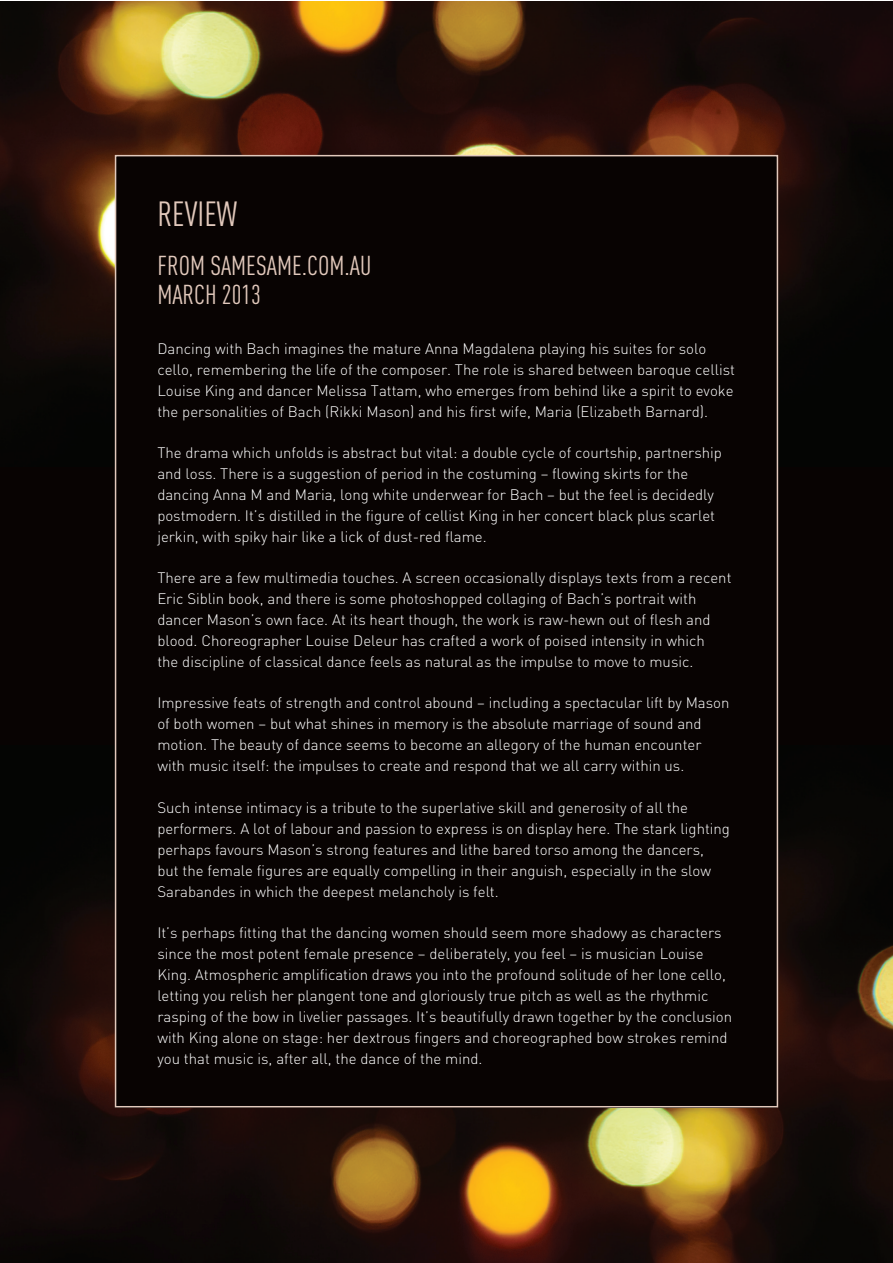
<style>
.page{position:relative;width:893px;height:1263px;background:#fff}
.page>*{position:absolute;margin:0;border:0;box-sizing:border-box;transform-origin:0 0}
.t1{font:34.5px "DIN Cond";color:#e2c9bc}
.t2{font:27px/28.5px "DIN Cond";color:#e2c9bc}
.t3{font:300 15px/21px "DIN";color:#fff}
</style>
<div class="page">
<div style="left:0;top:1px;width:892px;height:1262px;background:#080302"></div>
<img style="left:0;top:1px;width:892px;height:465px">
<img style="left:0;top:746px;width:892px;height:517px">
<div style="left:116px;top:155px;width:661px;height:952px;background:#080302"></div>
<h1 class="t1" style="left:157px;top:193px;width:81px">REVIEW</h1>
<h2 class="t2" style="left:157px;top:251px;width:216px">FROM SAMESAME.COM.AU<br>MARCH 2013</h2>
<p class="t3" style="left:157px;top:338px;width:579px">Dancing with Bach imagines the mature Anna Magdalena playing his suites for solo cello, remembering the life of the composer. The role is shared between baroque cellist Louise King and dancer Melissa Tattam, who emerges from behind like a spirit to evoke the personalities of Bach (Rikki Mason) and his first wife, Maria (Elizabeth Barnard).</p>
<p class="t3" style="left:157px;top:442px;width:566px">The drama which unfolds is abstract but vital: a double cycle of courtship, partnership and loss. There is a suggestion of period in the costuming – flowing skirts for the dancing Anna M and Maria, long white underwear for Bach – but the feel is decidedly postmodern. It’s distilled in the figure of cellist King in her concert black plus scarlet jerkin, with spiky hair like a lick of dust-red flame.</p>
<p class="t3" style="left:157px;top:567px;width:576px">There are a few multimedia touches. A screen occasionally displays texts from a recent Eric Siblin book, and there is some photoshopped collaging of Bach’s portrait with dancer Mason’s own face. At its heart though, the work is raw-hewn out of flesh and blood. Choreographer Louise Deleur has crafted a work of poised intensity in which<br>the discipline of classical dance feels as natural as the impulse to move to music.</p>
<p class="t3" style="left:157px;top:692px;width:574px">Impressive feats of strength and control abound – including a spectacular lift by Mason of both women – but what shines in memory is the absolute marriage of sound and motion. The beauty of dance seems to become an allegory of the human encounter with music itself: the impulses to create and respond that we all carry within us.</p>
<p class="t3" style="left:157px;top:797px;width:574px">Such intense intimacy is a tribute to the superlative skill and generosity of all the performers. A lot of labour and passion to express is on display here. The stark lighting perhaps favours Mason’s strong features and lithe bared torso among the dancers,<br>but the female figures are equally compelling in their anguish, especially in the slow Sarabandes in which the deepest melancholy is felt.</p>
<p class="t3" style="left:157px;top:922px;width:576px">It’s perhaps fitting that the dancing women should seem more shadowy as characters since the most potent female presence – deliberately, you feel – is musician Louise King. Atmospheric amplification draws you into the profound solitude of her lone cello, letting you relish her plangent tone and gloriously true pitch as well as the rhythmic rasping of the bow in livelier passages. It’s beautifully drawn together by the conclusion with King alone on stage: her dextrous fingers and choreographed bow strokes remind you that music is, after all, the dance of the mind.</p>
</div>
